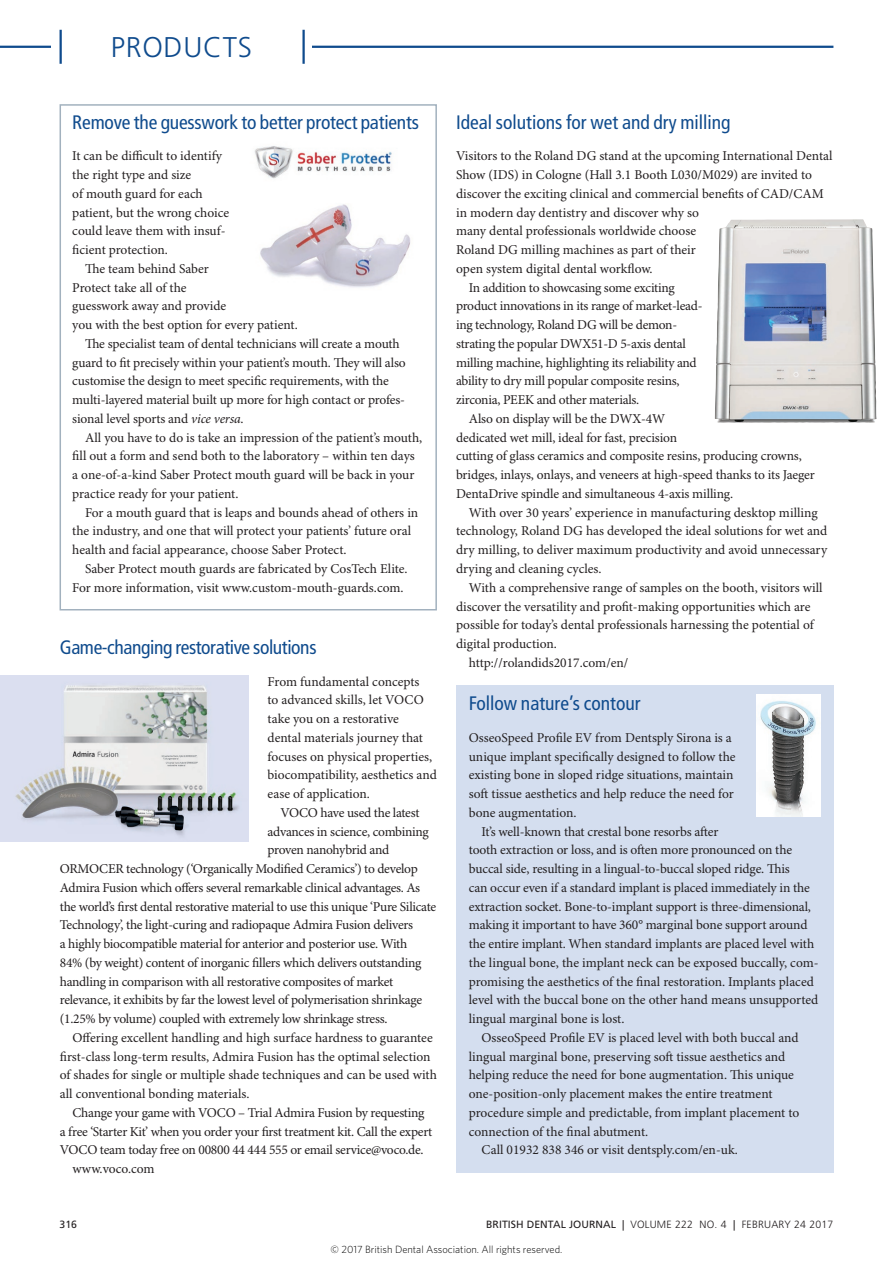
<style>
.page{position:relative;width:893px;height:1263px;background:#fff}
.page>*{position:absolute;margin:0;border:0;box-sizing:border-box;transform-origin:0 0}
.t1{font:300 28.5px "Frutiger LT Std";letter-spacing:.025em;color:#0f4b8d}
.heading___6_products{font:condensed 19.5px "Frutiger LT Std";letter-spacing:-.01em;color:#0f4b8d}
.body_9pt_ragged{font:13.5px/18.8px "Minion Pro";letter-spacing:-.01em;color:#231f20}
.body_9pt_ragged_1st{font:13.5px/18.8px "Minion Pro";color:#231f20}
.body_9pt_ragged-2{font:13.5px "Minion Pro";letter-spacing:-.03em;color:#231f20}
.t2{font:300 10.5px "Frutiger LT Std";letter-spacing:.02em;color:#231f20}
.t3{font:300 10.5px "Whitney";color:#000}
.t4{font:10.5px "Frutiger LT Std";color:#231f20}
.s1{font-style:italic}
.s2{font-weight:400}
</style>
<div class="page">
<div style="left:456px;top:685px;width:377px;height:488px;background:#d4deef"></div>
<div style="left:60px;top:104px;width:377px;height:506px;border:2px solid #a2b1be"></div>
<img style="left:715px;top:219px;width:161px;height:204px">
<img style="left:756px;top:694px;width:64px;height:123px">
<img style="left:254px;top:146px;width:157px;height:142px">
<img style="left:0;top:676px;width:248px;height:165px">
<hr style="left:0;top:46px;width:833px;height:2px;background:#0f4b8d">
<div style="left:51px;top:30px;width:261px;height:34px;background:#fff"></div>
<hr style="left:302px;top:30px;width:3px;height:34px;background:#0f4b8d">
<hr style="left:60px;top:30px;width:2px;height:34px;background:#0f4b8d">
<h1 class="t1" style="left:111px;top:31px;width:143px">PRODUCTS</h1>
<p class="heading___6_products" style="left:72px;top:111px;width:348px">Remove the guesswork to better protect patients</p>
<p class="body_9pt_ragged_1st" style="left:72px;top:147px;width:158px">It can be difficult to identify the right type and size<br>of mouth guard for each patient, but the wrong choice could leave them with insuf&shy;ficient protection.</p>
<p class="body_9pt_ragged" style="left:72px;top:260px;width:227px;text-indent:13px">The team behind Saber<br>Protect take all of the<br>guesswork away and provide<br>you with the best option for every patient.</p>
<p class="body_9pt_ragged" style="left:72px;top:335px;width:335px;text-indent:13px">The specialist team of dental technicians will create a mouth guard to fit precisely within your patient’s mouth. They will also customise the design to meet specific requirements, with the multi-layered material built up more for high contact or profes&shy;sional level sports and <span class="s1">vice versa</span>.</p>
<p class="body_9pt_ragged" style="left:72px;top:429px;width:351px;text-indent:13px">All you have to do is take an impression of the patient’s mouth, fill out a form and send both to the laboratory – within ten days a one-of-a-kind Saber Protect mouth guard will be back in your practice ready for your patient.</p>
<p class="body_9pt_ragged" style="left:72px;top:504px;width:348px;text-indent:13px">For a mouth guard that is leaps and bounds ahead of others in the industry, and one that will protect your patients’ future oral health and facial appearance, choose Saber Protect.</p>
<p class="body_9pt_ragged" style="left:72px;top:560px;width:337px;text-align:right">Saber Protect mouth guards are fabricated by CosTech Elite.<br>For more information, visit www.custom-mouth-guards.com.</p>
<p class="heading___6_products" style="left:60px;top:636px;width:258px">Game-changing restorative solutions</p>
<p class="body_9pt_ragged_1st" style="left:268px;top:672px;width:171px">From fundamental concepts<br>to advanced skills, let VOCO take you on a restorative<br>dental materials journey that focuses on physical properties, biocompatibility, aesthetics and ease of application.</p>
<p class="body_9pt_ragged" style="left:280px;top:804px;width:141px">VOCO have used the latest</p>
<p class="body_9pt_ragged" style="left:268px;top:822px;width:163px">advances in science, combining</p>
<p class="body_9pt_ragged-2" style="left:268px;top:842px;width:123px">proven nanohybrid and</p>
<p class="body_9pt_ragged" style="left:60px;top:860px;width:360px">ORMOCER technology (‘Organically Modified Ceramics’) to develop</p>
<p class="body_9pt_ragged" style="left:60px;top:879px;width:362px">Admira Fusion which offers several remarkable clinical advantages. As</p>
<p class="body_9pt_ragged" style="left:60px;top:897px;width:378px">the world’s first dental restorative material to use this unique ‘Pure Silicate</p>
<p class="body_9pt_ragged" style="left:60px;top:916px;width:355px">Technology’, the light-curing and radiopaque Admira Fusion delivers</p>
<p class="body_9pt_ragged" style="left:60px;top:935px;width:349px">a highly biocompatible material for anterior and posterior use. With</p>
<p class="body_9pt_ragged" style="left:60px;top:954px;width:363px">84% (by weight) content of inorganic fillers which delivers outstanding</p>
<p class="body_9pt_ragged" style="left:60px;top:972px;width:335px">handling in comparison with all restorative composites of market</p>
<p class="body_9pt_ragged" style="left:60px;top:991px;width:364px">relevance, it exhibits by far the lowest level of polymerisation shrinkage</p>
<p class="body_9pt_ragged" style="left:60px;top:1010px;width:329px">(1.25% by volume) coupled with extremely low shrinkage stress.</p>
<p class="body_9pt_ragged" style="left:60px;top:1029px;width:379px;text-indent:13px">Offering excellent handling and high surface hardness to guarantee first-class long-term results, Admira Fusion has the optimal selection of shades for single or multiple shade techniques and can be used with all conventional bonding materials.</p>
<p class="body_9pt_ragged" style="left:60px;top:1104px;width:374px;text-indent:13px">Change your game with VOCO – Trial Admira Fusion by requesting a free ‘Starter Kit’ when you order your first treatment kit. Call the expert<br>VOCO team today free on 00800 44 444 555 or email service@voco.de.</p>
<p class="body_9pt_ragged" style="left:73px;top:1160px;width:84px">www.voco.com</p>
<p class="heading___6_products" style="left:456px;top:111px;width:276px">Ideal solutions for wet and dry milling</p>
<p class="body_9pt_ragged_1st" style="left:456px;top:147px;width:378px">Visitors to the Roland DG stand at the upcoming International Dental Show (IDS) in Cologne (Hall 3.1 Booth L030/M029) are invited to discover the exciting clinical and commercial benefits of CAD/CAM in modern day dentistry and discover why so<br>many dental professionals worldwide choose<br>Roland DG milling machines as part of their<br>open system digital dental workflow.</p>
<p class="body_9pt_ragged" style="left:456px;top:279px;width:248px;text-indent:13px">In addition to showcasing some exciting product innovations in its range of market-lead&shy;ing technology, Roland DG will be demon&shy;strating the popular DWX51-D 5-axis dental milling machine, highlighting its reliability and ability to dry mill popular composite resins, zirconia, PEEK and other materials.</p>
<p class="body_9pt_ragged" style="left:456px;top:410px;width:360px;text-indent:13px">Also on display will be the DWX-4W<br>dedicated wet mill, ideal for fast, precision<br>cutting of glass ceramics and composite resins, producing crowns, bridges, inlays, onlays, and veneers at high-speed thanks to its Jaeger DentaDrive spindle and simultaneous 4-axis milling.</p>
<p class="body_9pt_ragged" style="left:456px;top:504px;width:373px;text-indent:13px">With over 30 years’ experience in manufacturing desktop milling technology, Roland DG has developed the ideal solutions for wet and dry milling, to deliver maximum productivity and avoid unnecessary drying and cleaning cycles.</p>
<p class="body_9pt_ragged" style="left:456px;top:579px;width:368px;text-indent:13px">With a comprehensive range of samples on the booth, visitors will discover the versatility and profit-making opportunities which are possible for today’s dental professionals harnessing the potential of digital production.</p>
<p class="body_9pt_ragged" style="left:469px;top:654px;width:161px">http://rolandids2017.com/en/</p>
<p class="heading___6_products" style="left:469px;top:692px;width:173px">Follow nature’s contour</p>
<p class="body_9pt_ragged_1st" style="left:469px;top:729px;width:268px">OsseoSpeed Profile EV from Dentsply Sirona is a unique implant specifically designed to follow the existing bone in sloped ridge situations, maintain soft tissue aesthetics and help reduce the need for bone augmentation.</p>
<p class="body_9pt_ragged" style="left:469px;top:822px;width:351px;text-indent:13px">It’s well-known that crestal bone resorbs after<br>tooth extraction or loss, and is often more pronounced on the buccal side, resulting in a lingual-to-buccal sloped ridge. This<br>can occur even if a standard implant is placed immediately in the extraction socket. Bone-to-implant support is three-dimensional, making it important to have 360° marginal bone support around the entire implant. When standard implants are placed level with the lingual bone, the implant neck can be exposed buccally, com&shy;promising the aesthetics of the final restoration. Implants placed level with the buccal bone on the other hand means unsupported lingual marginal bone is lost.</p>
<p class="body_9pt_ragged" style="left:469px;top:1029px;width:332px;text-indent:13px">OsseoSpeed Profile EV is placed level with both buccal and lingual marginal bone, preserving soft tissue aesthetics and helping reduce the need for bone augmentation. This unique one-position-only placement makes the entire treatment procedure simple and predictable, from implant placement to connection of the final abutment.</p>
<p class="body_9pt_ragged" style="left:482px;top:1141px;width:258px">Call 01932 838 346 or visit dentsply.com/en-uk.</p>
<p class="t4" style="left:60px;top:1218px;width:19px">316</p>
<p class="t2" style="left:486px;top:1219px;width:349px"><span class="s2">BRITISH DENTAL JOURNAL |</span> VOLUME 222 NO. 4 <span class="s2">|</span> FEBRUARY 24 2017</p>
<p class="t3" style="left:330px;top:1243px;width:233px">© 2017 British Dental Association. All rights reserved.</p>
</div>
